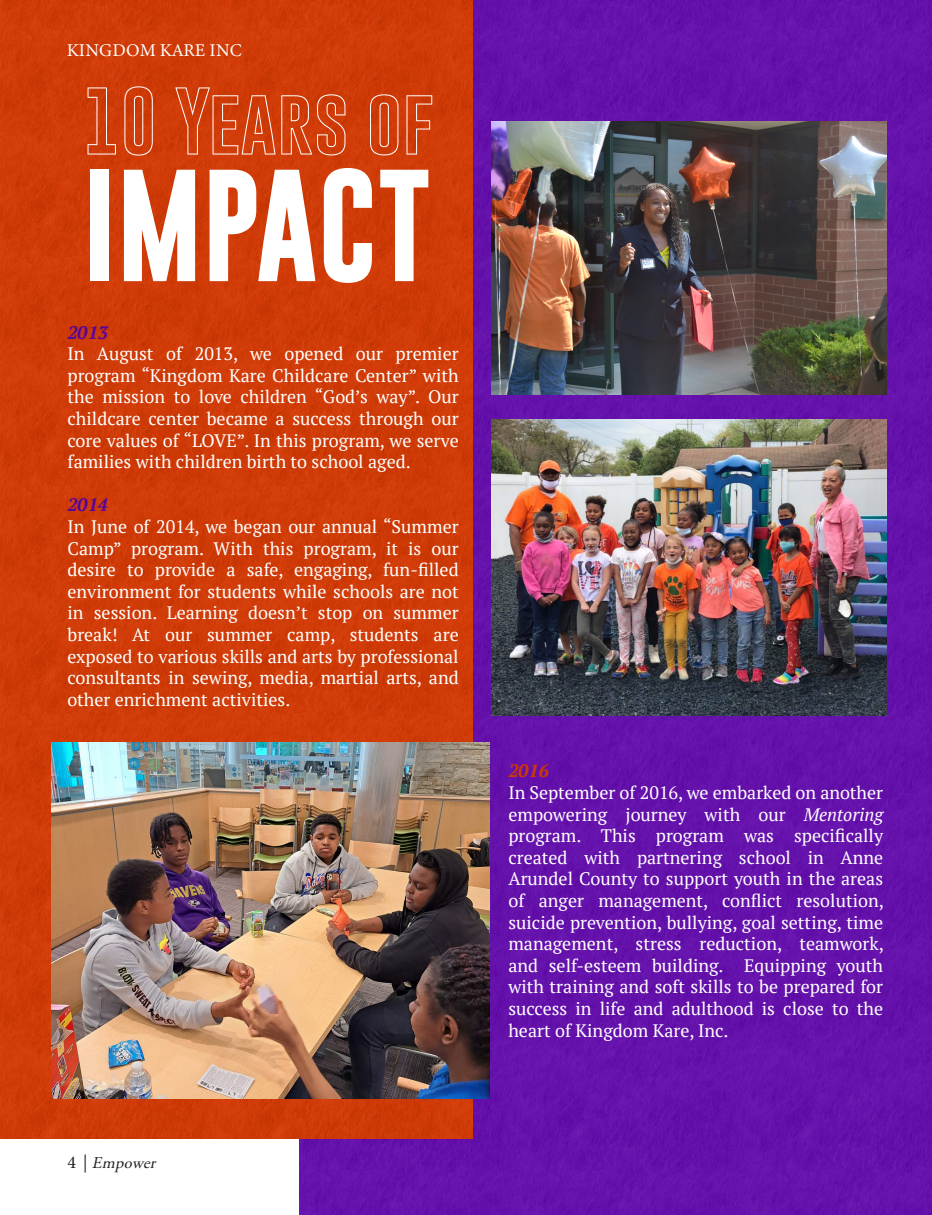
<style>
.page{position:relative;width:932px;height:1215px;background:#fff}
.page>*{position:absolute;margin:0;border:0;box-sizing:border-box;transform-origin:0 0}
.content{font:700 114px "Gobold";color:#fff}
.content-2{font:69px "Gobold Hollow";color:#fff}
.body_text{font:18px/21.6px "PT Serif";color:#fff;text-align:justify}
.t1{font:18px "Minion Variable Concept";letter-spacing:.01em;color:#fff}
.body_text-2{font:italic 700 18px "PT Serif";color:#57039e}
.body_text-3{font:italic 700 18px "PT Serif";color:#cd3804}
.t2{font:italic 16.5px "Adobe Garamond Pro";color:#231f20}
.s1{font-family:"Minion Pro";font-style:normal;font-size:18px}
.s2{font-style:normal;font-size:18px}
.s3{font-style:italic}
</style>
<div class="page">
<div style="left:299px;top:0;width:632px;height:1215px;background:#6511ac"></div>
<div style="left:0;top:0;width:472px;height:1139px;background:#d03b07"></div>
<img style="left:51px;top:742px;width:438px;height:357px">
<img style="left:491px;top:122px;width:395px;height:273px">
<img style="left:491px;top:420px;width:395px;height:295px">
<p class="t1" style="left:67px;top:38px;width:177px">KINGDOM KARE INC</p>
<p class="content-2" style="left:83px;top:76px;width:352px">10 Years of</p>
<p class="content" style="left:83px;top:151px;width:349px">IMPACT</p>
<p class="body_text-2" style="left:68px;top:320px;width:42px">2013</p>
<p class="body_text" style="left:68px;top:343px;width:392px">In August of 2013, we opened our premier program “Kingdom Kare Childcare Center” with the mission to love children “God’s way”. Our childcare center became a success through our core values of “LOVE”. In this program, we serve families with children birth to school aged.</p>
<p class="body_text-2" style="left:68px;top:493px;width:42px">2014</p>
<p class="body_text" style="left:68px;top:516px;width:392px">In June of 2014, we began our annual “Summer Camp” program. With this program, it is our desire to provide a safe, engaging, fun-filled environment for students while schools are not in session. Learning doesn’t stop on summer break! At our summer camp, students are exposed to various skills and arts by professional consultants in sewing, media, martial arts, and other enrichment activities.</p>
<p class="t2" style="left:68px;top:1153px;width:94px"><span class="s1">4</span> <span class="s2">|</span> Empower</p>
<p class="body_text-3" style="left:508px;top:759px;width:42px">2016</p>
<p class="body_text" style="left:508px;top:782px;width:377px">In September of 2016, we embarked on another empowering journey with our <span class="s3">Mentoring </span>program. This program was specifically created with partnering school in Anne Arundel County to support youth in the areas of anger management, conflict resolution, suicide prevention, bullying, goal setting, time management, stress reduction, teamwork, and self-esteem building. Equipping youth with training and soft skills to be prepared for success in life and adulthood is close to the heart of Kingdom Kare, Inc.</p>
</div>
